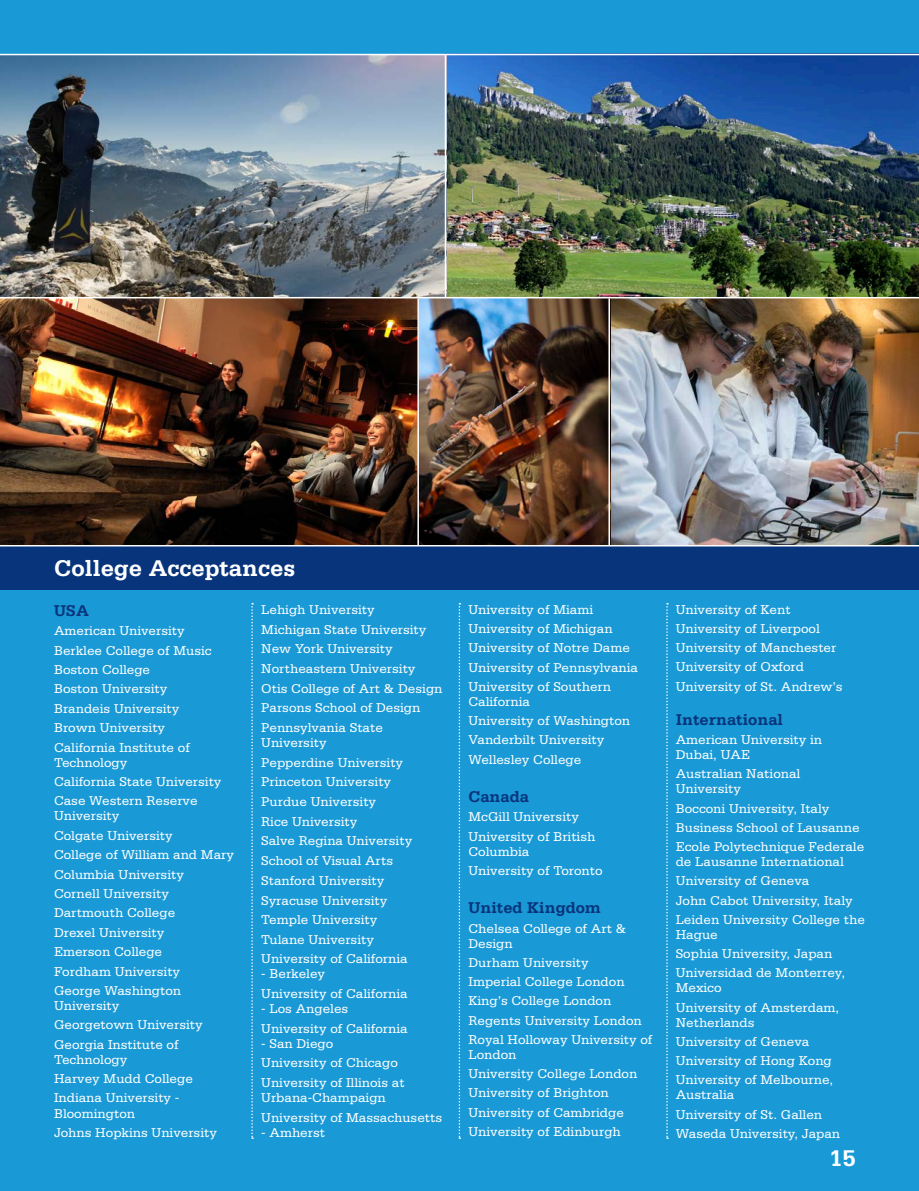
<style>
.page{position:relative;width:919px;height:1191px;background:#fff}
.page>*{position:absolute;margin:0;border:0;box-sizing:border-box;transform-origin:0 0}
.t1{font:700 24px "Serifa LT";color:#fff}
.t2{font:700 16.5px "Serifa LT";color:#08347b}
.t3{font:13.5px/15px "Serifa LT";color:#fff}
</style>
<div class="page">
<div style="left:0;top:0;width:918px;height:1191px;background:#1999d6"></div>
<img style="left:610px;top:298px;width:308px;height:247px">
<img style="left:419px;top:298px;width:189px;height:247px">
<img style="left:0;top:298px;width:417px;height:247px">
<img style="left:446px;top:55px;width:472px;height:242px">
<img style="left:0;top:55px;width:444px;height:242px">
<hr style="left:0;top:297px;width:918px;height:1px;background:#fff">
<hr style="left:444px;top:55px;width:2px;height:243px;background:#fff">
<hr style="left:417px;top:298px;width:2px;height:248px;background:#fff">
<hr style="left:608px;top:298px;width:2px;height:248px;background:#fff">
<div style="left:0;top:545px;width:918px;height:44px;background:#08347b"></div>
<svg style="left:251px;top:603px;width:2px;height:535px"></svg>
<svg style="left:458px;top:603px;width:2px;height:535px"></svg>
<svg style="left:666px;top:603px;width:2px;height:535px"></svg>
<hr style="left:0;top:54px;width:918px;height:1px;background:#fff">
<hr style="left:0;top:545px;width:918px;height:1px;background:#fff">
<p class="t1" style="left:54px;top:553px;width:243px">College Acceptances</p>
<p class="t2" style="left:54px;top:601px;width:36px">USA</p>
<p class="t3" style="left:54px;top:623px;width:132px">American University</p>
<p class="t3" style="left:54px;top:643px;width:159px">Berklee College of Music</p>
<p class="t3" style="left:54px;top:662px;width:98px">Boston College</p>
<p class="t3" style="left:54px;top:681px;width:115px">Boston University</p>
<p class="t3" style="left:54px;top:701px;width:127px">Brandeis University</p>
<p class="t3" style="left:54px;top:720px;width:113px">Brown University</p>
<p class="t3" style="left:54px;top:740px;width:137px">California Institute of<br>Technology</p>
<p class="t3" style="left:54px;top:774px;width:169px">California State University</p>
<p class="t3" style="left:54px;top:793px;width:145px">Case Western Reserve<br>University</p>
<p class="t3" style="left:54px;top:828px;width:120px">Colgate University</p>
<p class="t3" style="left:54px;top:847px;width:181px">College of William and Mary</p>
<p class="t3" style="left:54px;top:866px;width:131px">Columbia University</p>
<p class="t3" style="left:54px;top:886px;width:116px">Cornell University</p>
<p class="t3" style="left:54px;top:905px;width:123px">Dartmouth College</p>
<p class="t3" style="left:54px;top:925px;width:112px">Drexel University</p>
<p class="t3" style="left:54px;top:944px;width:110px">Emerson College</p>
<p class="t3" style="left:54px;top:963px;width:128px">Fordham University</p>
<p class="t3" style="left:54px;top:983px;width:129px">George Washington<br>University</p>
<p class="t3" style="left:54px;top:1017px;width:150px">Georgetown University</p>
<p class="t3" style="left:54px;top:1037px;width:126px">Georgia Institute of<br>Technology</p>
<p class="t3" style="left:54px;top:1071px;width:140px">Harvey Mudd College</p>
<p class="t3" style="left:54px;top:1090px;width:127px">Indiana University -<br>Bloomington</p>
<p class="t3" style="left:54px;top:1125px;width:164px">Johns Hopkins University</p>
<p class="t3" style="left:261px;top:602px;width:115px">Lehigh University</p>
<p class="t3" style="left:261px;top:622px;width:167px">Michigan State University</p>
<p class="t3" style="left:261px;top:641px;width:133px">New York University</p>
<p class="t3" style="left:261px;top:661px;width:156px">Northeastern University</p>
<p class="t3" style="left:261px;top:681px;width:183px">Otis College of Art &amp; Design</p>
<p class="t3" style="left:261px;top:700px;width:161px">Parsons School of Design</p>
<p class="t3" style="left:261px;top:720px;width:123px">Pennsylvania State<br>University</p>
<p class="t3" style="left:261px;top:755px;width:143px">Pepperdine University</p>
<p class="t3" style="left:261px;top:774px;width:131px">Princeton University</p>
<p class="t3" style="left:261px;top:794px;width:116px">Purdue University</p>
<p class="t3" style="left:261px;top:814px;width:98px">Rice University</p>
<p class="t3" style="left:261px;top:833px;width:152px">Salve Regina University</p>
<p class="t3" style="left:261px;top:853px;width:133px">School of Visual Arts</p>
<p class="t3" style="left:261px;top:873px;width:125px">Stanford University</p>
<p class="t3" style="left:261px;top:892px;width:128px">Syracuse University</p>
<p class="t3" style="left:261px;top:912px;width:118px">Temple University</p>
<p class="t3" style="left:261px;top:932px;width:114px">Tulane University</p>
<p class="t3" style="left:261px;top:951px;width:148px">University of California</p>
<p class="t3" style="left:261px;top:966px;width:65px">- Berkeley</p>
<p class="t3" style="left:261px;top:986px;width:148px">University of California</p>
<p class="t3" style="left:261px;top:1001px;width:89px">- Los Angeles</p>
<p class="t3" style="left:261px;top:1021px;width:148px">University of California</p>
<p class="t3" style="left:261px;top:1036px;width:74px">- San Diego</p>
<p class="t3" style="left:261px;top:1055px;width:138px">University of Chicago</p>
<p class="t3" style="left:261px;top:1075px;width:145px">University of Illinois at<br>Urbana-Champaign</p>
<p class="t3" style="left:261px;top:1110px;width:182px">University of Massachusetts</p>
<p class="t3" style="left:261px;top:1125px;width:65px">- Amherst</p>
<p class="t3" style="left:468px;top:602px;width:126px">University of Miami</p>
<p class="t3" style="left:468px;top:621px;width:146px">University of Michigan</p>
<p class="t3" style="left:468px;top:640px;width:163px">University of Notre Dame</p>
<p class="t3" style="left:468px;top:659px;width:171px">University of Pennsylvania</p>
<p class="t3" style="left:468px;top:679px;width:144px">University of Southern<br>California</p>
<p class="t3" style="left:468px;top:713px;width:163px">University of Washington</p>
<p class="t3" style="left:468px;top:732px;width:137px">Vanderbilt University</p>
<p class="t3" style="left:468px;top:751px;width:114px">Wellesley College</p>
<p class="t2" style="left:468px;top:787px;width:62px">Canada</p>
<p class="t3" style="left:468px;top:809px;width:112px">McGill University</p>
<p class="t3" style="left:468px;top:828px;width:128px">University of British<br>Columbia</p>
<p class="t3" style="left:468px;top:863px;width:136px">University of Toronto</p>
<p class="t2" style="left:468px;top:898px;width:134px">United Kingdom</p>
<p class="t3" style="left:468px;top:920px;width:159px">Chelsea College of Art &amp;<br>Design</p>
<p class="t3" style="left:468px;top:955px;width:122px">Durham University</p>
<p class="t3" style="left:468px;top:974px;width:158px">Imperial College London</p>
<p class="t3" style="left:468px;top:993px;width:144px">King’s College London</p>
<p class="t3" style="left:468px;top:1013px;width:175px">Regents University London</p>
<p class="t3" style="left:468px;top:1032px;width:185px">Royal Holloway University of<br>London</p>
<p class="t3" style="left:468px;top:1066px;width:170px">University College London</p>
<p class="t3" style="left:468px;top:1085px;width:142px">University of Brighton</p>
<p class="t3" style="left:468px;top:1105px;width:157px">University of Cambridge</p>
<p class="t3" style="left:468px;top:1124px;width:154px">University of Edinburgh</p>
<p class="t3" style="left:675px;top:602px;width:116px">University of Kent</p>
<p class="t3" style="left:675px;top:621px;width:146px">University of Liverpool</p>
<p class="t3" style="left:675px;top:640px;width:162px">University of Manchester</p>
<p class="t3" style="left:675px;top:659px;width:130px">University of Oxford</p>
<p class="t3" style="left:675px;top:679px;width:168px">University of St. Andrew’s</p>
<p class="t2" style="left:675px;top:709px;width:109px">International</p>
<p class="t3" style="left:675px;top:732px;width:148px">American University in<br>Dubai, UAE</p>
<p class="t3" style="left:675px;top:766px;width:126px">Australian National<br>University</p>
<p class="t3" style="left:675px;top:800px;width:155px">Bocconi University, Italy</p>
<p class="t3" style="left:675px;top:820px;width:185px">Business School of Lausanne</p>
<p class="t3" style="left:675px;top:839px;width:190px">Ecole Polytechnique Federale de Lausanne International</p>
<p class="t3" style="left:675px;top:873px;width:135px">University of Geneva</p>
<p class="t3" style="left:675px;top:892px;width:178px">John Cabot University, Italy</p>
<p class="t3" style="left:675px;top:912px;width:191px">Leiden University College the<br>Hague</p>
<p class="t3" style="left:675px;top:946px;width:158px">Sophia University, Japan</p>
<p class="t3" style="left:675px;top:965px;width:171px">Universidad de Monterrey,<br>Mexico</p>
<p class="t3" style="left:675px;top:999px;width:165px">University of Amsterdam,<br>Netherlands</p>
<p class="t3" style="left:675px;top:1034px;width:135px">University of Geneva</p>
<p class="t3" style="left:675px;top:1053px;width:158px">University of Hong Kong</p>
<p class="t3" style="left:675px;top:1072px;width:159px">University of Melbourne,<br>Australia</p>
<p class="t3" style="left:675px;top:1106px;width:148px">University of St. Gallen</p>
<p class="t3" style="left:675px;top:1126px;width:166px">Waseda University, Japan</p>
<p class="t1" style="left:829px;top:1144px;width:28px">15</p>
</div>
